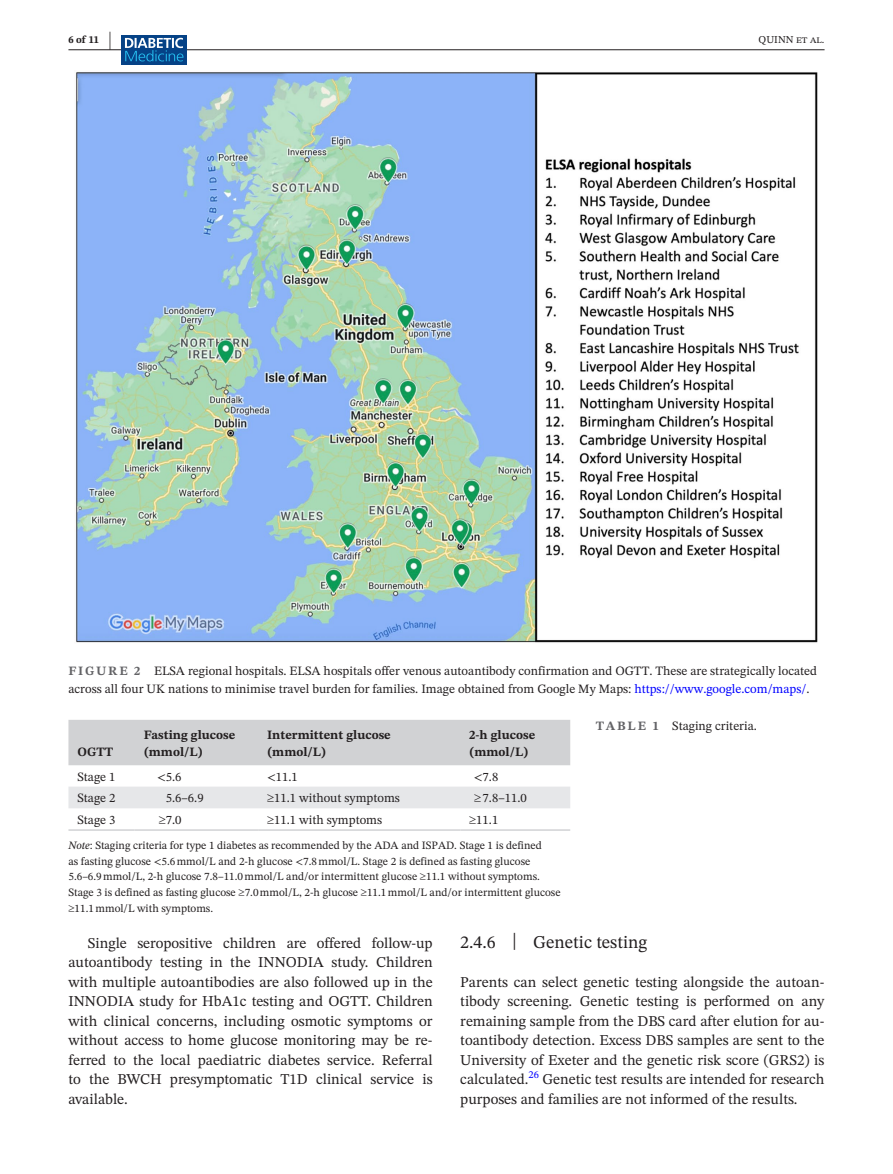
<style>
.page{position:relative;width:893px;height:1174px;background:#fff}
.page>*{position:absolute;margin:0;border:0;box-sizing:border-box;transform-origin:0 0}
.t1{font:18px "STIX Two Text";color:#231f20}
.t2{font:15px/19.5px "STIX Two Text";color:#231f20;text-align:justify}
.t3{font:12.75px/18px "STIX Two Text";color:#231f20}
.t4{font:700 12.75px/17.2px "STIX Two Text";color:#231f20}
.t5{font:11.25px/15.8px "STIX Two Text";color:#231f20}
.t6{font:10.5px "STIX Two Text";color:#231f20}
.t7{font:700 10.5px "STIX Two Text";color:#231f20}
.t8{font:10.5px "STIX Two Text";color:#00f}
.s1{font-size:21px}
.s2{font-weight:700;color:#636366}
.s3{color:#00f}
.s4{font-family:"STIX"}
.s5{font-style:italic}
.s6{font-size:23.7px}
</style>
<div class="page">
<hr style="left:68px;top:49px;width:756px;height:1px;background:#231f20">
<div style="left:121px;top:35px;width:65px;height:30px;background:#054286"></div>
<svg style="left:125px;top:38px;width:58px;height:23px"></svg>
<div style="left:68px;top:720px;width:502px;height:45px;background:#d1d2d4"></div>
<div style="left:68px;top:787px;width:502px;height:21px;background:#e6e7e9"></div>
<hr style="left:68px;top:829px;width:67px;height:1px;background:#d1d2d4">
<hr style="left:135px;top:829px;width:123px;height:1px;background:#d1d2d4">
<hr style="left:258px;top:829px;width:202px;height:1px;background:#d1d2d4">
<hr style="left:460px;top:829px;width:110px;height:1px;background:#d1d2d4">
<img style="left:75px;top:71px;width:743px;height:572px">
<p class="t7" style="left:68px;top:32px;width:44px">6 of 11 <span class="s1">|</span></p>
<p class="t6" style="left:759px;top:32px;width:67px">QUINN et al.</p>
<p class="t3" style="left:68px;top:662px;width:750px"><span class="s2">FIGURE 2</span> ELSA regional hospitals. ELSA hospitals offer venous autoantibody confirmation and OGTT. These are strategically located across all four UK nations to minimise travel burden for families. Image obtained from Google My Maps: <span class="s3">https://www.google.com/maps/</span>.</p>
<p class="t4" style="left:77px;top:743px;width:37px">OGTT</p>
<p class="t4" style="left:144px;top:726px;width:93px">Fasting glucose (mmol/L)</p>
<p class="t4" style="left:267px;top:726px;width:125px">Intermittent glucose (mmol/L)</p>
<p class="t4" style="left:469px;top:726px;width:67px">2-h glucose (mmol/L)</p>
<p class="t3" style="left:77px;top:767px;width:39px">Stage 1</p>
<p class="t3" style="left:157px;top:767px;width:26px"><span class="s4">&lt;</span>5.6</p>
<p class="t3" style="left:267px;top:767px;width:32px"><span class="s4">&lt;</span>11.1</p>
<p class="t3" style="left:474px;top:767px;width:26px"><span class="s4">&lt;</span>7.8</p>
<p class="t3" style="left:77px;top:789px;width:39px">Stage 2</p>
<p class="t3" style="left:166px;top:789px;width:39px">5.6–6.9</p>
<p class="t3" style="left:267px;top:789px;width:134px">≥11.1 without symptoms</p>
<p class="t3" style="left:474px;top:789px;width:54px">≥7.8–11.0</p>
<p class="t3" style="left:77px;top:810px;width:39px">Stage 3</p>
<p class="t3" style="left:159px;top:810px;width:24px">≥7.0</p>
<p class="t3" style="left:267px;top:810px;width:116px">≥11.1 with symptoms</p>
<p class="t3" style="left:469px;top:810px;width:31px">≥11.1</p>
<p class="t5" style="left:68px;top:837px;width:494px"><span class="s5">Note</span>: Staging criteria for type 1 diabetes as recommended by the ADA and ISPAD. Stage 1 is defined<br>as fasting glucose <span class="s4">&lt;</span>5.6mmol/L and 2-h glucose <span class="s4">&lt;</span>7.8mmol/L. Stage 2 is defined as fasting glucose 5.6–6.9mmol/L, 2-h glucose 7.8–11.0mmol/L and/or intermittent glucose ≥11.1 without symptoms.<br>Stage 3 is defined as fasting glucose ≥7.0mmol/L, 2-h glucose ≥11.1mmol/L and/or intermittent glucose ≥11.1mmol/L with symptoms.</p>
<p class="t3" style="left:596px;top:716px;width:163px"><span class="s2">TABLE 1</span> Staging criteria.</p>
<p class="t2" style="left:68px;top:933px;width:366px;text-indent:20px">Single seropositive children are offered follow-up autoantibody testing in the INNODIA study. Children with multiple autoantibodies are also followed up in the INNODIA study for HbA1c testing and OGTT. Children with clinical concerns, including osmotic symptoms or without access to home glucose monitoring may be re&shy;ferred to the local paediatric diabetes service. Referral to the BWCH presymptomatic T1D clinical service is available.</p>
<p class="t1" style="left:460px;top:929px;width:188px">2.4.6 <span class="s6">|</span> Genetic testing</p>
<p class="t2" style="left:460px;top:972px;width:366px">Parents can select genetic testing alongside the autoan&shy;tibody screening. Genetic testing is performed on any remaining sample from the DBS card after elution for au&shy;toantibody detection. Excess DBS samples are sent to the University of Exeter and the genetic risk score (GRS2) is calculated.</p>
<p class="t8" style="left:529px;top:1066px;width:12px">26</p>
<p class="t2" style="left:460px;top:1069px;width:366px;text-indent:82px">Genetic test results are intended for research purposes and families are not informed of the results.</p>
</div>
